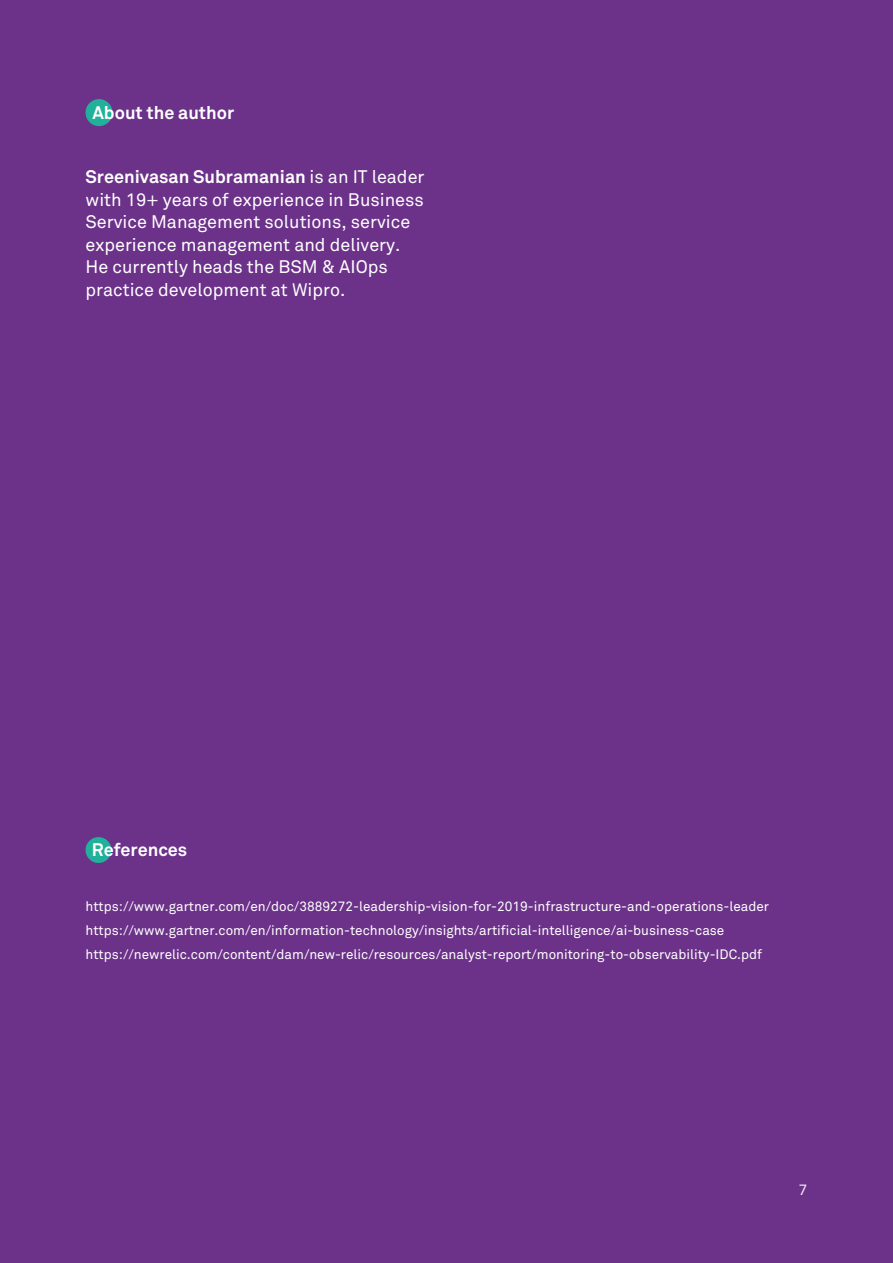
<style>
.page{position:relative;width:893px;height:1263px;background:#6c328a}
.page>*{position:absolute;margin:0;border:0;box-sizing:border-box;transform-origin:0 0}
.t1{font:18px/22.5px "Wipro Akkurat";color:#fff}
.t2{font:700 18px "Wipro Akkurat";color:#fff}
.t3{font:15px "Wipro Akkurat";color:#efeeee}
.t4{font:13.5px/24px "Wipro Akkurat";color:#fff}
.s1{font-weight:700}
</style>
<div class="page">
<div style="left:86px;top:99px;width:27px;height:27px;background:#21b19b;border-radius:50%"></div>
<svg style="left:85px;top:837px;width:27px;height:26px"></svg>
<h1 class="t2" style="left:92px;top:102px;width:143px">About the author</h1>
<h1 class="t1" style="left:86px;top:166px;width:340px"><span class="s1">Sreenivasan Subramanian</span> is an IT leader with 19+ years of experience in Business Service Management solutions, service experience management and delivery.<br>He currently heads the BSM &amp; AIOps practice development at Wipro.</h1>
<h1 class="t2" style="left:92px;top:839px;width:97px">References</h1>
<p class="t4" style="left:86px;top:894px;width:685px">https://www.gartner.com/en/doc/3889272-leadership-vision-for-2019-infrastructure-and-operations-leader https://www.gartner.com/en/information-technology/insights/artificial-intelligence/ai-business-case https://newrelic.com/content/dam/new-relic/resources/analyst-report/monitoring-to-observability-IDC.pdf</p>
<p class="t3" style="left:799px;top:1181px;width:10px">7</p>
</div>
